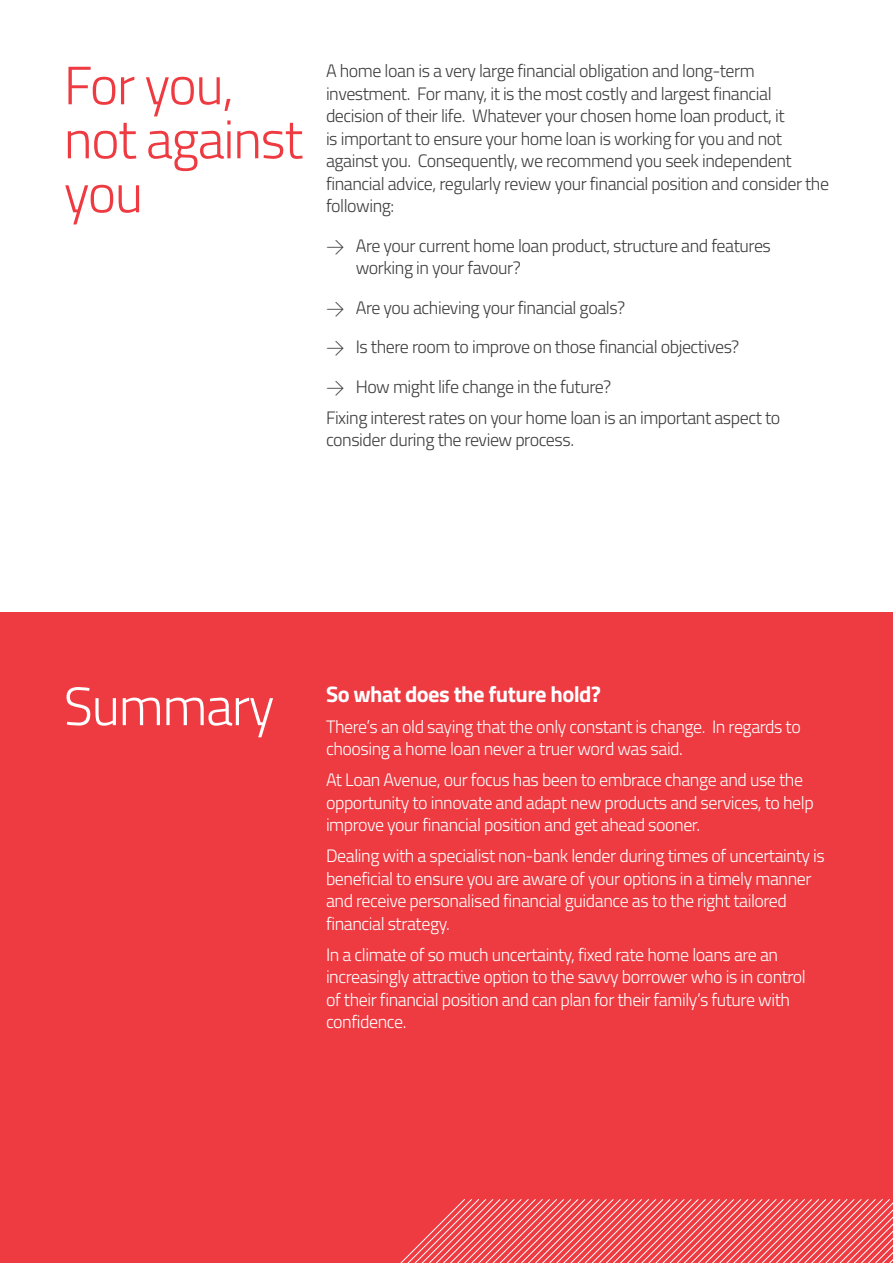
<style>
.page{position:relative;width:893px;height:1263px;background:#fff}
.page>*{position:absolute;margin:0;border:0;box-sizing:border-box;transform-origin:0 0}
.t1{font:300 54px/54px "Titillium";letter-spacing:-.025em;color:#ee3a41}
.t2{font:300 54px "Titillium";letter-spacing:-.025em;color:#fff}
.t3{font:700 22.5px "Titillium";letter-spacing:-.025em;color:#fff}
.t4{font:300 18px/22.5px "Titillium";letter-spacing:-.025em;color:#fff}
.t5{font:300 18px/22.5px "Titillium";letter-spacing:-.025em;color:#3e3e3f}
.s1{font-family:"DIN Round OT"}
</style>
<div class="page">
<div style="left:0;top:612px;width:893px;height:651px;background:#ee3a41"></div>
<svg style="left:400px;top:1199px;width:493px;height:64px"></svg>
<p class="t1" style="left:64px;top:56px;width:241px">For you, not against you</p>
<p class="t5" style="left:326px;top:59px;width:505px">A home loan is a very large financial obligation and long-term investment. For many, it is the most costly and largest financial decision of their life. Whatever your chosen home loan product, it<br>is important to ensure your home loan is working for you and not against you. Consequently, we recommend you seek independent financial advice, regularly review your financial position and consider the following:</p>
<p class="t5" style="left:356px;top:233px;width:417px;text-indent:-30px"><span class="s1">→</span> Are your current home loan product, structure and features working in your favour?</p>
<p class="t5" style="left:326px;top:295px;width:301px"><span class="s1">→</span> Are you achieving your financial goals?</p>
<p class="t5" style="left:326px;top:335px;width:415px"><span class="s1">→</span> Is there room to improve on those financial objectives?</p>
<p class="t5" style="left:326px;top:374px;width:287px"><span class="s1">→</span> How might life change in the future?</p>
<p class="t5" style="left:326px;top:405px;width:456px">Fixing interest rates on your home loan is an important aspect to consider during the review process.</p>
<p class="t2" style="left:64px;top:667px;width:212px">Summary</p>
<p class="t3" style="left:326px;top:676px;width:276px">So what does the future hold?</p>
<p class="t4" style="left:326px;top:714px;width:476px">There’s an old saying that the only constant is change. In regards to choosing a home loan never a truer word was said.</p>
<p class="t4" style="left:326px;top:768px;width:489px">At Loan Avenue, our focus has been to embrace change and use the opportunity to innovate and adapt new products and services, to help improve your financial position and get ahead sooner.</p>
<p class="t4" style="left:326px;top:844px;width:500px">Dealing with a specialist non-bank lender during times of uncertainty is beneficial to ensure you are aware of your options in a timely manner and receive personalised financial guidance as to the right tailored financial strategy.</p>
<p class="t4" style="left:326px;top:942px;width:481px">In a climate of so much uncertainty, fixed rate home loans are an increasingly attractive option to the savvy borrower who is in control of their financial position and can plan for their family’s future with confidence.</p>
</div>
